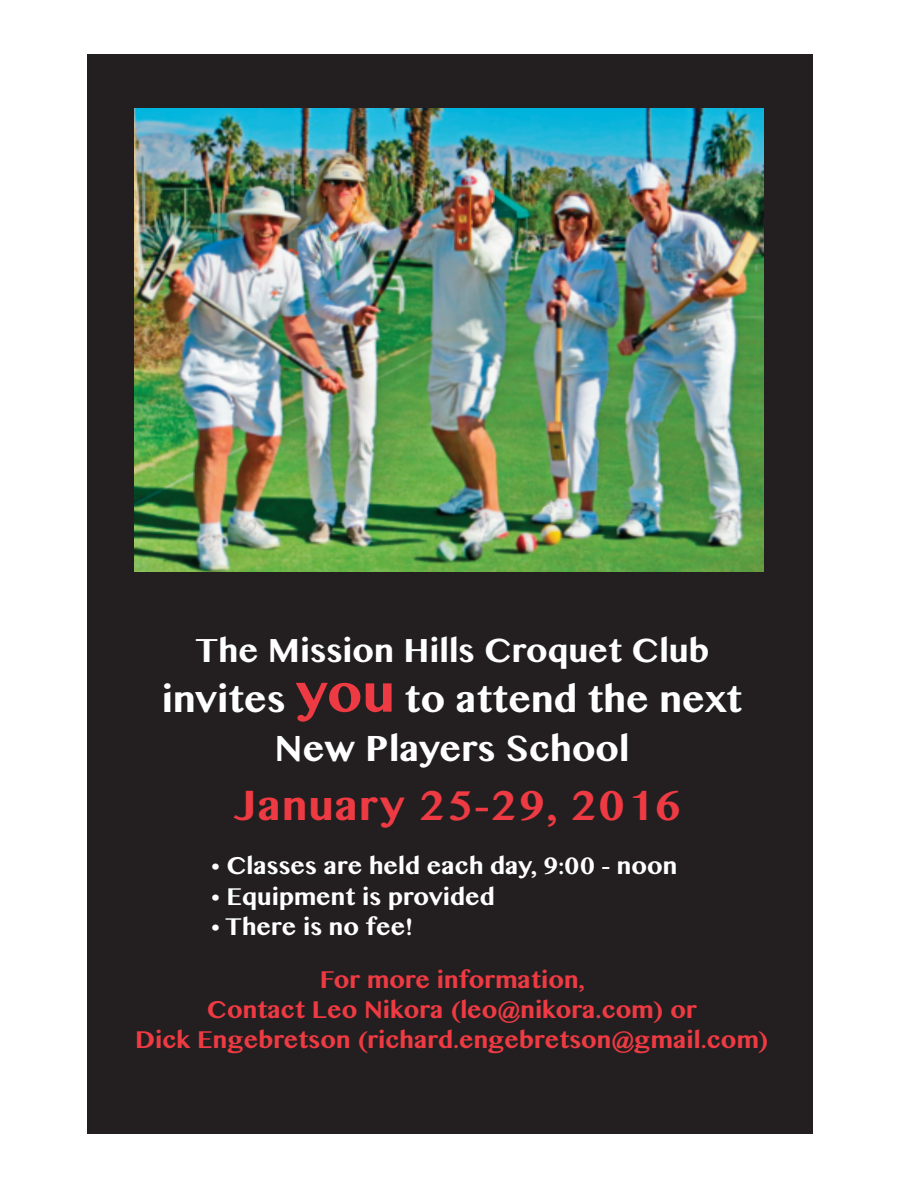
<style>
.page{position:relative;width:918px;height:1188px;background:#fff}
.page>*{position:absolute;margin:0;border:0;box-sizing:border-box;transform-origin:0 0}
.t1{font:700 42px "Gurmukhi MN";letter-spacing:.025em;color:#ee3a42}
.t2{font:700 37.5px "Gurmukhi MN";color:#fff}
.t3{font:700 36px "Gurmukhi MN";color:#fff}
.t4{font:700 33px "Gurmukhi MN";color:#fff}
.t5{font:700 24px/30px "Gurmukhi MN";color:#ee3a42;text-align:center}
.t6{font:700 24px "Gurmukhi MN";color:#fff}
.s1{font-size:54px;color:#ee3a42}
</style>
<div class="page">
<div style="left:87px;top:54px;width:726px;height:1080px;background:#231f20"></div>
<img style="left:135px;top:109px;width:628px;height:463px">
<h3 class="t4" style="left:195px;top:631px;width:516px">The Mission Hills Croquet Club</h3>
<h2 class="t2" style="left:162px;top:677px;width:582px">invites <span class="s1">you</span> to attend the next</h2>
<h3 class="t3" style="left:275px;top:727px;width:356px">New Players School</h3>
<h1 class="t1" style="left:233px;top:781px;width:450px">January 25-29, 2016</h1>
<p class="t6" style="left:211px;top:851px;width:467px">• Classes are held each day, 9:00 - noon</p>
<p class="t6" style="left:211px;top:883px;width:285px">• Equipment is provided</p>
<p class="t6" style="left:211px;top:913px;width:204px">• There is no fee!</p>
<p class="t5" style="left:135px;top:965px;width:635px">For more information,<br>Contact Leo Nikora (leo@nikora.com) or<br>Dick Engebretson (richard.engebretson@gmail.com)</p>
</div>
